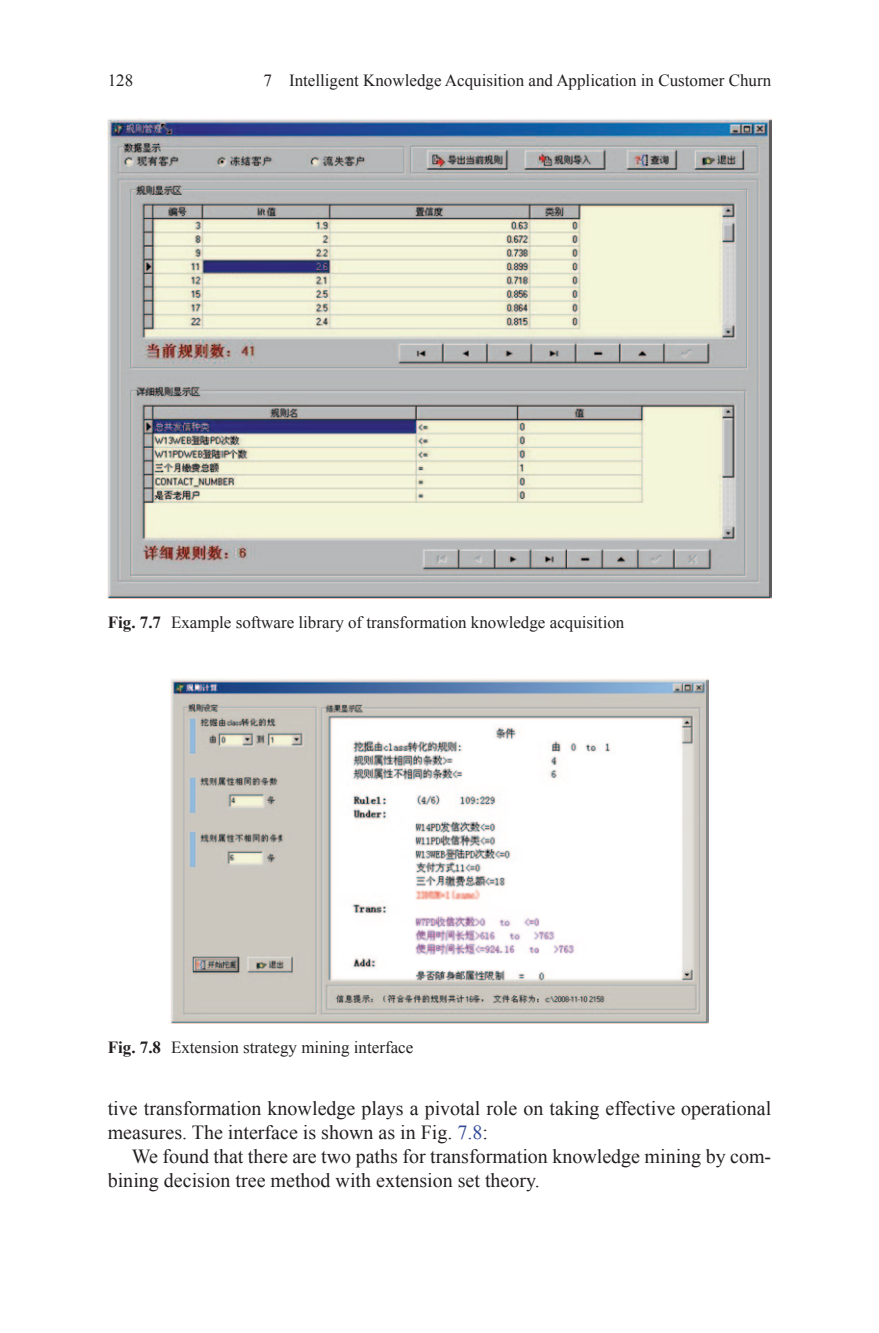
<style>
.page{position:relative;width:879px;height:1333px;background:#fff}
.page>*{position:absolute;margin:0;border:0;box-sizing:border-box;transform-origin:0 0}
.t1{font:20px "Times New Roman PSMT4";color:#231f20}
.t2{font:20px "Times New Roman";color:#231f20}
.t3{font:17px "Times New Roman PSMT4";color:#231f20}
.s1{font-family:"Times New Roman PS Bold MT2"}
.s2{font-family:"Times New Roman"}
.s3{font-family:"Times New Roman PSMT4";color:#324a97}
.s4{font-family:"Times New Roman PSMT4"}
</style>
<div class="page">
<img style="left:170px;top:678px;width:539px;height:345px">
<img style="left:108px;top:119px;width:663px;height:480px">
<p class="t3" style="left:108px;top:69px;width:27px">128</p>
<p class="t3" style="left:263px;top:69px;width:509px">7 Intelligent Knowledge Acquisition and Application in Customer Churn</p>
<p class="t3" style="left:108px;top:610px;width:518px"><span class="s1">Fig. 7.7</span> Example software library of transformation knowledge acquisition</p>
<p class="t3" style="left:108px;top:1035px;width:307px"><span class="s1">Fig. 7.8</span> Extension strategy mining interface</p>
<p class="t1" style="left:108px;top:1094px;width:665px"><span class="s2">tive transformation</span> knowledge plays a pivotal role on taking effective operational</p>
<p class="t2" style="left:108px;top:1118px;width:382px">measures. The interface is shown as in Fig. <span class="s3">7.8</span>:</p>
<p class="t1" style="left:132px;top:1142px;width:641px">We found that there are two paths for transformation knowledge mining by com<span class="s2">-</span></p>
<p class="t2" style="left:108px;top:1166px;width:433px"><span class="s4">bining decision</span> tree method with extension set theory.</p>
</div>
